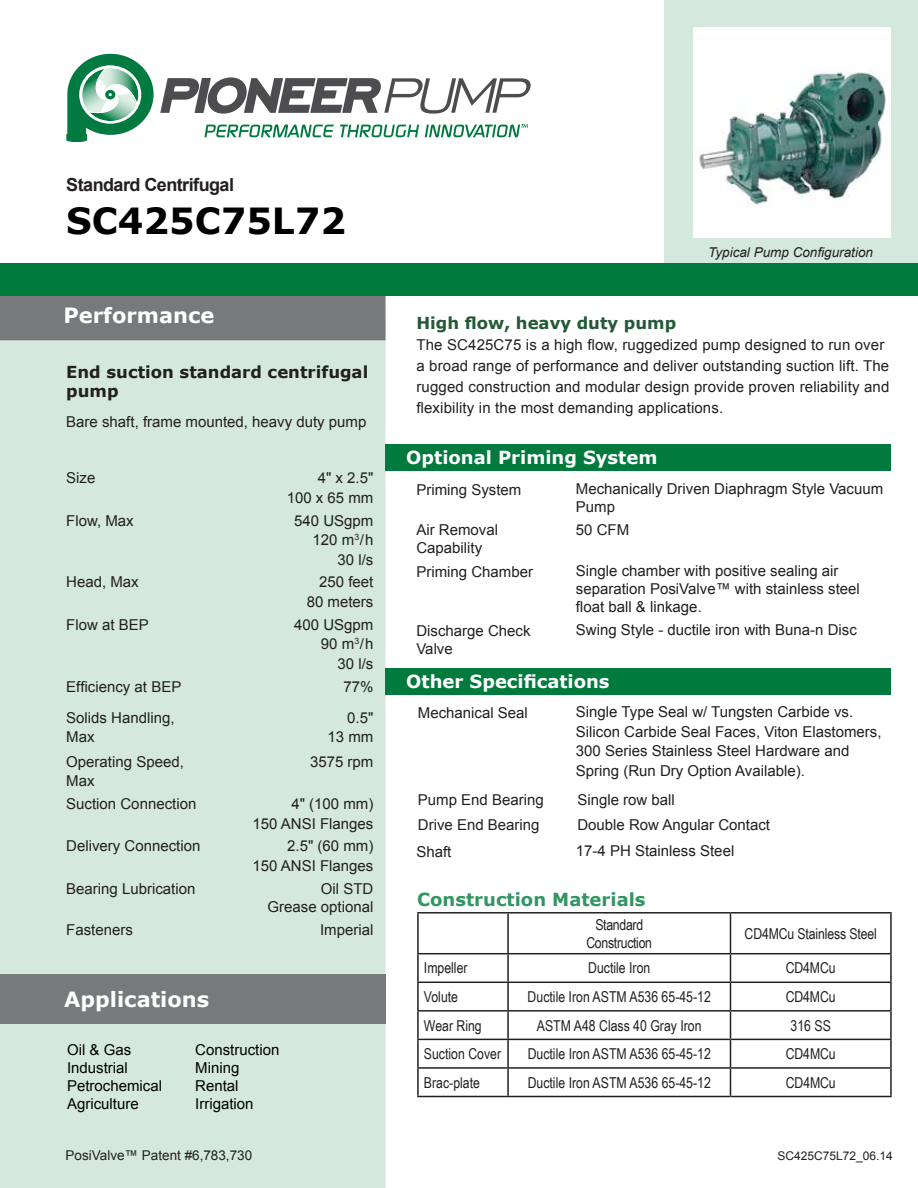
<style>
.page{position:relative;width:918px;height:1188px;background:#fff}
.page>*{position:absolute;margin:0;border:0;box-sizing:border-box;transform-origin:0 0}
.t1{font:700 36px "Verdana";color:#000}
.t2{font:700 21px "Verdana";color:#fff}
.t3{font:700 18px "Verdana";color:#fff}
.t4{font:700 18px "Arial";letter-spacing:-.03em;color:#231f20}
.t5{font:700 18px "Verdana";color:#339564}
.t6{font:700 16.5px/19.5px "Verdana";color:#231f20}
.t7{font:700 16.5px "Verdana";color:#235936}
.t8{font:15px/19.5px "Arial";color:#231f20}
.t9{font:15px "Arial Narrow";color:#231f20}
.t10{font:15px "Arial";color:#000}
.t11{font:15px/18px "Arial Narrow";letter-spacing:-.02em;color:#231f20;text-align:center}
.t12{font:13.5px "Arial";color:#231f20}
.t13{font:italic 13.5px "Arial";color:#231f20}
.t14{font:12px "Arial";color:#231f20}
</style>
<div class="page">
<div style="left:664px;top:0;width:254px;height:269px;background:#d4e8de"></div>
<div style="left:694px;top:27px;width:197px;height:211px;background:#fff"></div>
<div style="left:0;top:319px;width:387px;height:869px;background:#d4e8de"></div>
<div style="left:0;top:296px;width:386px;height:44px;background:#77797b"></div>
<div style="left:0;top:263px;width:918px;height:33px;background:#007a3d"></div>
<div style="left:0;top:974px;width:386px;height:50px;background:#77797b"></div>
<div style="left:385px;top:668px;width:506px;height:27px;background:#007a3d"></div>
<div style="left:385px;top:444px;width:506px;height:27px;background:#007a3d"></div>
<hr style="left:417px;top:912px;width:91px;height:2px;background:#231f20">
<hr style="left:417px;top:914px;width:2px;height:39px;background:#231f20">
<hr style="left:508px;top:912px;width:222px;height:2px;background:#231f20">
<hr style="left:507px;top:914px;width:2px;height:39px;background:#231f20">
<hr style="left:730px;top:912px;width:162px;height:2px;background:#231f20">
<hr style="left:730px;top:914px;width:1px;height:39px;background:#231f20">
<hr style="left:890px;top:914px;width:2px;height:39px;background:#231f20">
<hr style="left:417px;top:953px;width:91px;height:1px;background:#231f20">
<hr style="left:417px;top:954px;width:2px;height:28px;background:#231f20">
<hr style="left:508px;top:953px;width:222px;height:1px;background:#231f20">
<hr style="left:507px;top:954px;width:2px;height:28px;background:#231f20">
<hr style="left:730px;top:953px;width:162px;height:1px;background:#231f20">
<hr style="left:417px;top:982px;width:91px;height:1px;background:#231f20">
<hr style="left:417px;top:983px;width:2px;height:27px;background:#231f20">
<hr style="left:508px;top:982px;width:222px;height:1px;background:#231f20">
<hr style="left:507px;top:983px;width:2px;height:27px;background:#231f20">
<hr style="left:730px;top:982px;width:162px;height:1px;background:#231f20">
<hr style="left:417px;top:1010px;width:91px;height:2px;background:#231f20">
<hr style="left:417px;top:1012px;width:2px;height:27px;background:#231f20">
<hr style="left:508px;top:1010px;width:222px;height:2px;background:#231f20">
<hr style="left:507px;top:1012px;width:2px;height:27px;background:#231f20">
<hr style="left:730px;top:1010px;width:162px;height:2px;background:#231f20">
<hr style="left:417px;top:1039px;width:91px;height:1px;background:#231f20">
<hr style="left:417px;top:1040px;width:2px;height:27px;background:#231f20">
<hr style="left:508px;top:1039px;width:222px;height:1px;background:#231f20">
<hr style="left:507px;top:1040px;width:2px;height:27px;background:#231f20">
<hr style="left:730px;top:1039px;width:162px;height:1px;background:#231f20">
<hr style="left:417px;top:1067px;width:91px;height:2px;background:#231f20">
<hr style="left:417px;top:1069px;width:2px;height:27px;background:#231f20">
<hr style="left:508px;top:1067px;width:222px;height:2px;background:#231f20">
<hr style="left:507px;top:1069px;width:2px;height:27px;background:#231f20">
<hr style="left:730px;top:1067px;width:162px;height:2px;background:#231f20">
<svg style="left:730px;top:954px;width:1px;height:142px"></svg>
<hr style="left:417px;top:1096px;width:91px;height:1px;background:#231f20">
<hr style="left:508px;top:1096px;width:222px;height:1px;background:#231f20">
<hr style="left:730px;top:1096px;width:162px;height:1px;background:#231f20">
<hr style="left:890px;top:954px;width:2px;height:28px;background:#231f20">
<hr style="left:890px;top:983px;width:2px;height:27px;background:#231f20">
<hr style="left:890px;top:1012px;width:2px;height:27px;background:#231f20">
<hr style="left:890px;top:1040px;width:2px;height:27px;background:#231f20">
<hr style="left:890px;top:1069px;width:2px;height:27px;background:#231f20">
<svg style="left:160px;top:77px;width:371px;height:37px"></svg>
<svg style="left:66px;top:54px;width:88px;height:88px"></svg>
<svg style="left:204px;top:124px;width:130px;height:13px"></svg>
<svg style="left:340px;top:125px;width:79px;height:12px"></svg>
<svg style="left:425px;top:124px;width:103px;height:13px"></svg>
<img style="left:699px;top:70px;width:187px;height:136px">
<p class="t4" style="left:66px;top:172px;width:169px">Standard Centrifugal</p>
<p class="t4" style="left:66px;top:172px;width:116px">Pio ee Prime</p>
<h1 class="t1" style="left:66px;top:195px;width:281px">SC425C75L72</h1>
<h2 class="t2" style="left:63px;top:301px;width:152px">Performance</h2>
<p class="t6" style="left:66px;top:361px;width:304px">End suction standard centrifugal pump</p>
<p class="t8" style="left:66px;top:412px;width:302px">Bare shaft, frame mounted, heavy duty pump</p>
<p class="t8" style="left:66px;top:468px;width:31px">Size</p>
<p class="t8" style="left:287px;top:468px;width:88px;text-align:right">4" x 2.5"<br>100 x 65 mm</p>
<p class="t8" style="left:66px;top:511px;width:69px">Flow, Max</p>
<p class="t8" style="left:294px;top:511px;width:81px;text-align:right">540 USgpm<br>120 m<sup>3</sup>/h<br>30 l/s</p>
<p class="t8" style="left:66px;top:573px;width:74px">Head, Max</p>
<p class="t8" style="left:307px;top:573px;width:68px;text-align:right">250 feet<br>80 meters</p>
<p class="t8" style="left:66px;top:615px;width:84px">Flow at BEP</p>
<p class="t8" style="left:294px;top:615px;width:81px;text-align:right">400 USgpm<br>90 m<sup>3</sup>/h<br>30 l/s</p>
<p class="t8" style="left:66px;top:677px;width:117px">Efficiency at BEP</p>
<p class="t8" style="left:343px;top:677px;width:32px">77%</p>
<p class="t8" style="left:66px;top:708px;width:110px">Solids Handling,<br>Max</p>
<p class="t8" style="left:328px;top:708px;width:47px;text-align:right">0.5"<br>13 mm</p>
<p class="t8" style="left:66px;top:752px;width:119px">Operating Speed,<br>Max</p>
<p class="t8" style="left:310px;top:752px;width:65px">3575 rpm</p>
<p class="t8" style="left:66px;top:794px;width:132px">Suction Connection</p>
<p class="t8" style="left:253px;top:794px;width:122px;text-align:right">4" (100 mm)<br>150 ANSI Flanges</p>
<p class="t8" style="left:66px;top:837px;width:136px">Delivery Connection</p>
<p class="t8" style="left:253px;top:837px;width:122px;text-align:right">2.5" (60 mm)<br>150 ANSI Flanges</p>
<p class="t8" style="left:66px;top:879px;width:131px">Bearing Lubrication</p>
<p class="t8" style="left:268px;top:880px;width:107px;line-height:18px;text-align:right">Oil STD<br>Grease optional</p>
<p class="t8" style="left:66px;top:920px;width:68px">Fasteners</p>
<p class="t8" style="left:320px;top:920px;width:55px">Imperial</p>
<h2 class="t2" style="left:64px;top:984px;width:146px">Applications</h2>
<p class="t10" style="left:67px;top:1040px;width:66px">Oil &amp; Gas</p>
<p class="t10" style="left:195px;top:1040px;width:86px">Construction</p>
<p class="t10" style="left:67px;top:1058px;width:62px">Industrial</p>
<p class="t10" style="left:195px;top:1058px;width:46px">Mining</p>
<p class="t10" style="left:67px;top:1076px;width:97px">Petrochemical</p>
<p class="t10" style="left:195px;top:1076px;width:45px">Rental</p>
<p class="t10" style="left:67px;top:1094px;width:73px">Agriculture</p>
<p class="t10" style="left:195px;top:1094px;width:60px">Irrigation</p>
<p class="t12" style="left:66px;top:1146px;width:188px">PosiValve™ Patent #6,783,730</p>
<p class="t13" style="left:708px;top:244px;width:166px">Typical Pump Configuration</p>
<p class="t7" style="left:416px;top:311px;width:261px">High flow, heavy duty pump</p>
<p class="t8" style="left:416px;top:334px;width:474px;line-height:21px">The SC425C75 is a high flow, ruggedized pump designed to run over a broad range of performance and deliver outstanding suction lift. The rugged construction and modular design provide proven reliability and flexibility in the most demanding applications.</p>
<p class="t3" style="left:406px;top:445px;width:253px">Optional Priming System</p>
<p class="t8" style="left:416px;top:480px;width:107px">Priming System</p>
<p class="t8" style="left:576px;top:480px;width:309px;line-height:18px">Mechanically Driven Diaphragm Style Vacuum<br>Pump</p>
<p class="t8" style="left:416px;top:521px;width:83px;line-height:18px">Air Removal<br>Capability</p>
<p class="t8" style="left:576px;top:520px;width:55px">50 CFM</p>
<p class="t8" style="left:416px;top:562px;width:118px">Priming Chamber</p>
<p class="t8" style="left:576px;top:562px;width:286px;line-height:18px">Single chamber with positive sealing air separation PosiValve™ with stainless steel float ball &amp; linkage.</p>
<p class="t8" style="left:416px;top:622px;width:116px;line-height:18px">Discharge Check<br>Valve</p>
<p class="t8" style="left:576px;top:620px;width:282px">Swing Style - ductile iron with Buna-n Disc</p>
<p class="t3" style="left:406px;top:669px;width:205px">Other Specifications</p>
<p class="t8" style="left:418px;top:703px;width:112px">Mechanical Seal</p>
<p class="t8" style="left:576px;top:702px;width:307px">Single Type Seal w/ Tungsten Carbide vs.<br>Silicon Carbide Seal Faces, Viton Elastomers, 300 Series Stainless Steel Hardware and Spring (Run Dry Option Available).</p>
<p class="t8" style="left:418px;top:791px;width:127px">Pump End Bearing</p>
<p class="t8" style="left:577px;top:790px;width:99px">Single row ball</p>
<p class="t8" style="left:418px;top:815px;width:123px">Drive End Bearing</p>
<p class="t8" style="left:577px;top:815px;width:194px">Double Row Angular Contact</p>
<p class="t8" style="left:416px;top:842px;width:37px">Shaft</p>
<p class="t8" style="left:576px;top:841px;width:160px">17-4 PH Stainless Steel</p>
<p class="t5" style="left:417px;top:887px;width:230px">Construction Materials</p>
<p class="t11" style="left:586px;top:915px;width:67px">Standard<br>Construction</p>
<p class="t9" style="left:745px;top:922px;width:134px">CD4MCu Stainless Steel</p>
<p class="t9" style="left:424px;top:957px;width:45px">Impeller</p>
<p class="t9" style="left:588px;top:957px;width:64px">Ductile Iron</p>
<p class="t9" style="left:786px;top:957px;width:51px">CD4MCu</p>
<p class="t9" style="left:424px;top:986px;width:36px">Volute</p>
<p class="t9" style="left:528px;top:986px;width:185px">Ductile Iron ASTM A536 65-45-12</p>
<p class="t9" style="left:786px;top:986px;width:51px">CD4MCu</p>
<p class="t9" style="left:424px;top:1014px;width:59px">Wear Ring</p>
<p class="t9" style="left:537px;top:1014px;width:166px">ASTM A48 Class 40 Gray Iron</p>
<p class="t9" style="left:791px;top:1014px;width:42px">316 SS</p>
<p class="t9" style="left:424px;top:1043px;width:79px">Suction Cover</p>
<p class="t9" style="left:528px;top:1043px;width:185px">Ductile Iron ASTM A536 65-45-12</p>
<p class="t9" style="left:786px;top:1043px;width:51px">CD4MCu</p>
<p class="t9" style="left:424px;top:1071px;width:58px">Brac-plate</p>
<p class="t9" style="left:528px;top:1071px;width:185px">Ductile Iron ASTM A536 65-45-12</p>
<p class="t9" style="left:786px;top:1071px;width:51px">CD4MCu</p>
<p class="t14" style="left:778px;top:1148px;width:117px">SC425C75L72_06.14</p>
</div>
